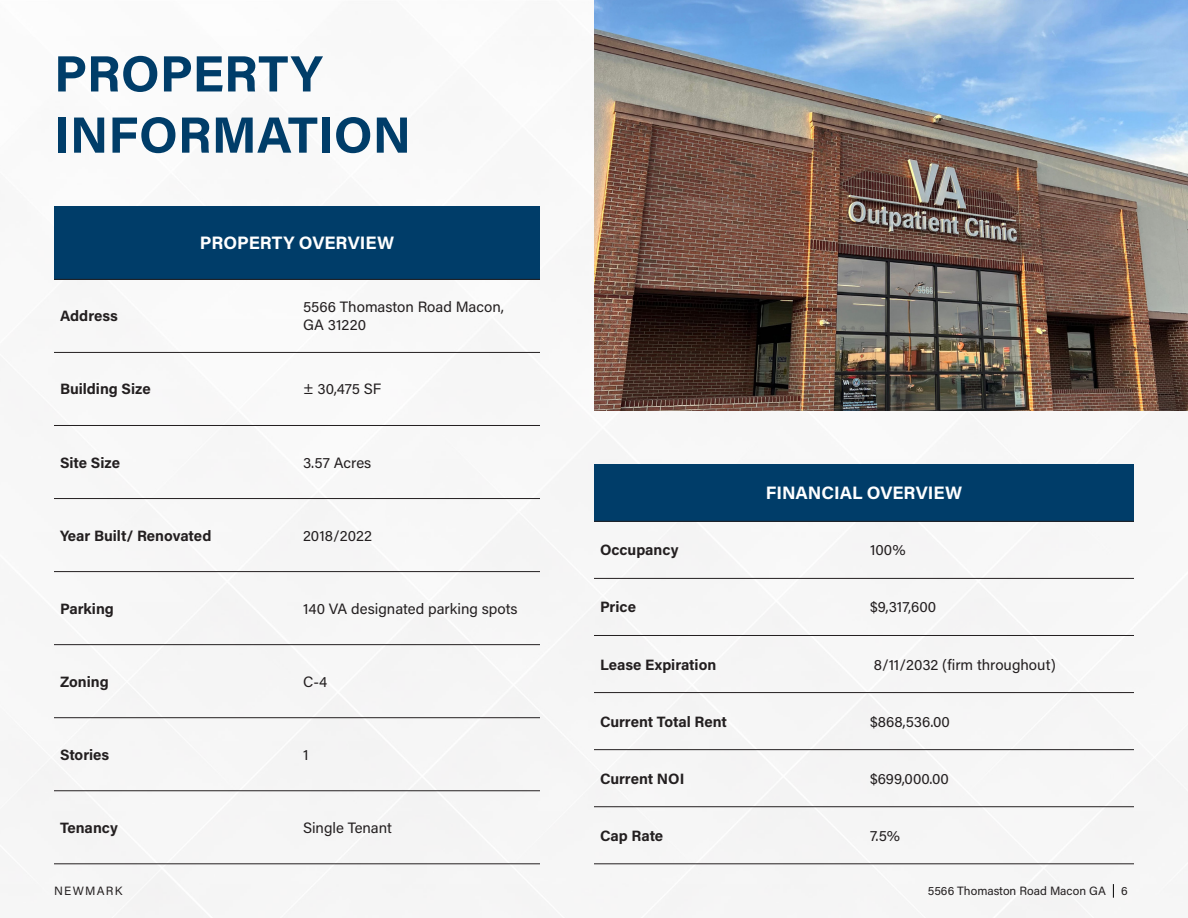
<style>
.page{position:relative;width:1188px;height:918px;background:#fff}
.page>*{position:absolute;margin:0;border:0;box-sizing:border-box;transform-origin:0 0}
.t1{font:700 51px "Acumin Pro";color:#003d69}
.t2{font:700 18px "Acumin Pro";color:#fff}
.t3{font:15px/18px "Acumin Pro";color:#231f20}
.t4{font:700 15px "Acumin Pro";color:#231f20}
.t5{font:12px "Acumin Pro";color:#231f20}
.t6{font:12px "Acumin Pro";letter-spacing:.1em;color:#231f20}
</style>
<div class="page">
<div style="left:1px;top:351px;width:1187px;height:567px;background:#f6f6f6"></div>
<svg style="left:1113px;top:884px;width:1px;height:14px"></svg>
<img style="left:594px;top:0;width:594px;height:410px">
<div style="left:54px;top:206px;width:486px;height:73px;background:#003d69"></div>
<hr style="left:54px;top:279px;width:243px;height:1px;background:#231f20">
<hr style="left:297px;top:279px;width:243px;height:1px;background:#231f20">
<hr style="left:54px;top:352px;width:243px;height:1px;background:#231f20">
<hr style="left:297px;top:352px;width:243px;height:1px;background:#231f20">
<hr style="left:54px;top:425px;width:243px;height:1px;background:#231f20">
<hr style="left:297px;top:425px;width:243px;height:1px;background:#231f20">
<hr style="left:54px;top:498px;width:243px;height:1px;background:#231f20">
<hr style="left:297px;top:498px;width:243px;height:1px;background:#231f20">
<hr style="left:54px;top:571px;width:243px;height:1px;background:#231f20">
<hr style="left:297px;top:571px;width:243px;height:1px;background:#231f20">
<hr style="left:54px;top:644px;width:243px;height:1px;background:#231f20">
<hr style="left:297px;top:644px;width:243px;height:1px;background:#231f20">
<hr style="left:54px;top:717px;width:243px;height:1px;background:#231f20">
<hr style="left:297px;top:717px;width:243px;height:1px;background:#231f20">
<hr style="left:54px;top:791px;width:243px;height:1px;background:#231f20">
<hr style="left:297px;top:791px;width:243px;height:1px;background:#231f20">
<hr style="left:54px;top:864px;width:243px;height:1px;background:#231f20">
<hr style="left:297px;top:864px;width:243px;height:1px;background:#231f20">
<div style="left:594px;top:464px;width:540px;height:57px;background:#003d69"></div>
<hr style="left:594px;top:521px;width:270px;height:1px;background:#231f20">
<hr style="left:864px;top:521px;width:270px;height:1px;background:#231f20">
<hr style="left:594px;top:578px;width:270px;height:1px;background:#231f20">
<hr style="left:864px;top:578px;width:270px;height:1px;background:#231f20">
<hr style="left:594px;top:635px;width:270px;height:1px;background:#231f20">
<hr style="left:864px;top:635px;width:270px;height:1px;background:#231f20">
<hr style="left:594px;top:692px;width:270px;height:1px;background:#231f20">
<hr style="left:864px;top:692px;width:270px;height:1px;background:#231f20">
<hr style="left:594px;top:749px;width:270px;height:1px;background:#231f20">
<hr style="left:864px;top:749px;width:270px;height:1px;background:#231f20">
<hr style="left:594px;top:806px;width:270px;height:1px;background:#231f20">
<hr style="left:864px;top:806px;width:270px;height:1px;background:#231f20">
<hr style="left:594px;top:864px;width:270px;height:1px;background:#231f20">
<hr style="left:864px;top:864px;width:270px;height:1px;background:#231f20">
<p class="t1" style="left:54px;top:38px;width:270px">PROPERTY</p>
<p class="t1" style="left:54px;top:99px;width:359px">INFORMATION</p>
<p class="t2" style="left:200px;top:231px;width:196px">PROPERTY OVERVIEW</p>
<p class="t4" style="left:60px;top:306px;width:59px">Address</p>
<p class="t3" style="left:303px;top:298px;width:203px">5566 Thomaston Road Macon,<br>GA 31220</p>
<p class="t4" style="left:60px;top:379px;width:92px">Building Size</p>
<p class="t3" style="left:303px;top:380px;width:80px">± 30,475 SF</p>
<p class="t4" style="left:60px;top:452px;width:61px">Site Size</p>
<p class="t3" style="left:303px;top:453px;width:70px">3.57 Acres</p>
<p class="t4" style="left:60px;top:525px;width:153px">Year Built/ Renovated</p>
<p class="t3" style="left:303px;top:526px;width:71px">2018/2022</p>
<p class="t4" style="left:60px;top:598px;width:55px">Parking</p>
<p class="t3" style="left:303px;top:599px;width:216px">140 VA designated parking spots</p>
<p class="t4" style="left:60px;top:671px;width:50px">Zoning</p>
<p class="t3" style="left:303px;top:672px;width:26px">C-4</p>
<p class="t4" style="left:60px;top:744px;width:51px">Stories</p>
<p class="t3" style="left:303px;top:745px;width:7px">1</p>
<p class="t4" style="left:60px;top:817px;width:59px">Tenancy</p>
<p class="t3" style="left:303px;top:818px;width:91px">Single Tenant</p>
<p class="t2" style="left:766px;top:480px;width:198px">FINANCIAL OVERVIEW</p>
<p class="t4" style="left:600px;top:540px;width:80px">Occupancy</p>
<p class="t3" style="left:870px;top:541px;width:37px">100%</p>
<p class="t4" style="left:600px;top:597px;width:37px">Price</p>
<p class="t3" style="left:870px;top:598px;width:68px">$9,317,600</p>
<p class="t4" style="left:600px;top:654px;width:118px">Lease Expiration</p>
<p class="t3" style="left:874px;top:655px;width:184px">8/11/2032 (firm throughout)</p>
<p class="t4" style="left:600px;top:711px;width:128px">Current Total Rent</p>
<p class="t3" style="left:870px;top:712px;width:82px">$868,536.00</p>
<p class="t4" style="left:600px;top:768px;width:86px">Current NOI</p>
<p class="t3" style="left:870px;top:769px;width:81px">$699,000.00</p>
<p class="t4" style="left:600px;top:825px;width:65px">Cap Rate</p>
<p class="t3" style="left:870px;top:826px;width:31px">7.5%</p>
<p class="t6" style="left:54px;top:883px;width:70px">NEWMARK</p>
<p class="t5" style="left:928px;top:883px;width:180px">5566 Thomaston Road Macon GA</p>
<p class="t5" style="left:1121px;top:883px;width:8px">6</p>
</div>
